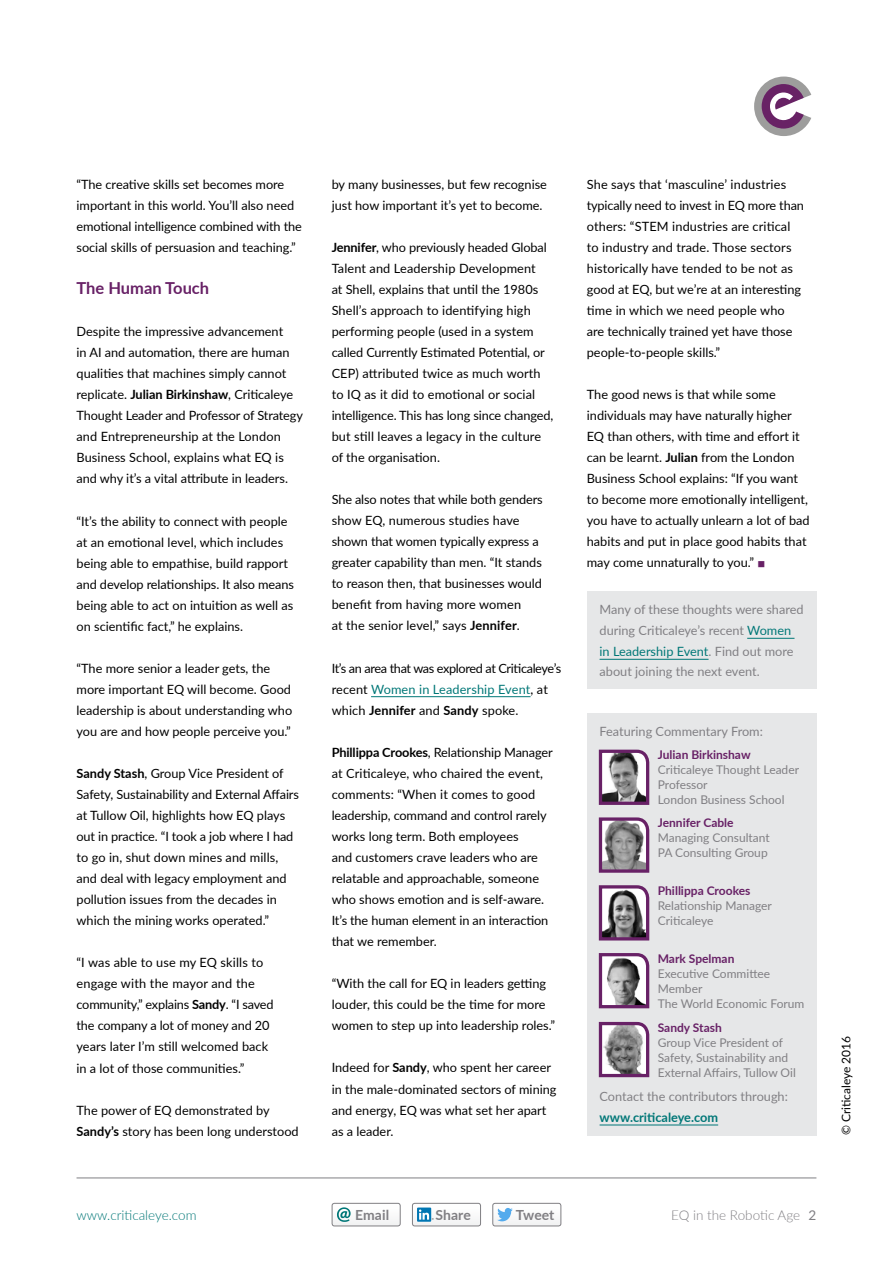
<style>
.page{position:relative;width:893px;height:1263px;background:#fff}
.page>*{position:absolute;margin:0;border:0;box-sizing:border-box;transform-origin:0 0}
.t1{font:700 16.5px "Lato";color:#682166}
.t2{font:700 13.95px "Lato";letter-spacing:.005em;color:#807f83}
.t3{font:300 13.5px "Lato";color:#077}
.t4{font:300 13.5px "Lato";color:#807f83}
.t5{font:12.75px/21px "Lato";color:#000}
.t6{font:12.75px/21px "Lato";color:#807f83}
.t7{font:700 12.75px "Lato";color:#077}
.t8{font:12px/15px "Lato";color:#807f83}
.t9{font:700 12px "Lato";color:#682166}
.t10{font:12px "Lato";color:#000}
.s1{font-weight:700}
.s2{color:#077}
.s3{color:#682166}
.s4{font-weight:400}
</style>
<div class="page">
<hr style="left:371px;top:696px;width:160px;height:1px;background:#077">
<div style="left:587px;top:591px;width:229px;height:97px;background:#e6e7e8"></div>
<hr style="left:747px;top:638px;width:47px;height:1px;background:#077">
<hr style="left:600px;top:659px;width:108px;height:1px;background:#077">
<div style="left:587px;top:713px;width:229px;height:422px;background:#e6e7e8"></div>
<svg style="left:598px;top:749px;width:52px;height:56px;background:#9a8b9a"></svg>
<hr style="left:600px;top:1124px;width:118px;height:1px;background:#077">
<svg style="left:598px;top:817px;width:52px;height:56px;background:#938493"></svg>
<svg style="left:598px;top:953px;width:52px;height:56px;background:#a394a3"></svg>
<svg style="left:598px;top:1021px;width:52px;height:57px;background:#9e8f9e"></svg>
<svg style="left:598px;top:885px;width:52px;height:56px;background:#8d7d8c"></svg>
<div style="left:412px;top:1203px;width:69px;height:23px;background:#f9fafa;border-radius:2px"></div>
<div style="left:412px;top:1203px;width:69px;height:23px;border:1px solid #807f83;border-radius:2px"></div>
<div style="left:417px;top:1207px;width:14px;height:15px;background:#0076b3"></div>
<svg style="left:419px;top:1209px;width:15px;height:11px"></svg>
<div style="left:493px;top:1203px;width:68px;height:23px;background:#f9fafa;border-radius:2px"></div>
<div style="left:492px;top:1203px;width:69px;height:23px;border:1px solid #807f83;border-radius:2px"></div>
<svg style="left:497px;top:1208px;width:16px;height:13px"></svg>
<div style="left:332px;top:1203px;width:69px;height:23px;background:#f9fafa;border-radius:2px"></div>
<div style="left:332px;top:1203px;width:69px;height:23px;border:1px solid #807f83;border-radius:2px"></div>
<svg style="left:337px;top:1207px;width:14px;height:15px"></svg>
<hr style="left:77px;top:1177px;width:739px;height:1px;background:#807f83">
<svg style="left:754px;top:77px;width:57px;height:59px"></svg>
<p class="t5" style="left:77px;top:173px;width:227px">“The creative skills set becomes more important in this world. You’ll also need emotional intelligence combined with the social skills of persuasion and teaching.”</p>
<p class="t1" style="left:77px;top:276px;width:134px">The Human Touch</p>
<p class="t5" style="left:77px;top:321px;width:228px">Despite the impressive advancement<br>in AI and automation, there are human qualities that machines simply cannot replicate. <span class="s1">Julian Birkinshaw</span>, Criticaleye Thought Leader and Professor of Strategy and Entrepreneurship at the London Business School, explains what EQ is and why it’s a vital attribute in leaders.</p>
<p class="t5" style="left:77px;top:510px;width:219px">“It’s the ability to connect with people at an emotional level, which includes being able to empathise, build rapport and develop relationships. It also means being able to act on intuition as well as on scientific fact,” he explains.</p>
<p class="t5" style="left:77px;top:657px;width:217px">“The more senior a leader gets, the more important EQ will become. Good leadership is about understanding who you are and how people perceive you.”</p>
<p class="t5" style="left:77px;top:762px;width:224px"><span class="s1">Sandy Stash</span>, Group Vice President of Safety, Sustainability and External Affairs at Tullow Oil, highlights how EQ plays out in practice. “I took a job where I had to go in, shut down mines and mills, and deal with legacy employment and pollution issues from the decades in which the mining works operated.”</p>
<p class="t5" style="left:77px;top:952px;width:199px">“I was able to use my EQ skills to engage with the mayor and the community,” explains <span class="s1">Sandy</span>. “I saved the company a lot of money and 20 years later I’m still welcomed back in a lot of those communities.”</p>
<p class="t5" style="left:77px;top:1099px;width:224px">The power of EQ demonstrated by<br><span class="s1">Sandy’s</span> story has been long understood</p>
<p class="t5" style="left:332px;top:173px;width:217px">by many businesses, but few recognise just how important it’s yet to become.</p>
<p class="t5" style="left:332px;top:236px;width:223px"><span class="s1">Jennifer</span>, who previously headed Global Talent and Leadership Development<br>at Shell, explains that until the 1980s Shell’s approach to identifying high performing people (used in a system called Currently Estimated Potential, or CEP) attributed twice as much worth to IQ as it did to emotional or social intelligence. This has long since changed, but still leaves a legacy in the culture of the organisation.</p>
<p class="t5" style="left:332px;top:489px;width:213px">She also notes that while both genders show EQ, numerous studies have shown that women typically express a greater capability than men. “It stands to reason then, that businesses would benefit from having more women<br>at the senior level,” says <span class="s1">Jennifer</span>.</p>
<p class="t5" style="left:332px;top:657px;width:231px">It’s an area that was explored at Criticaleye’s recent <span class="s2">Women in Leadership Event</span>, at which <span class="s1">Jennifer</span> and <span class="s1">Sandy</span> spoke.</p>
<p class="t5" style="left:332px;top:741px;width:223px"><span class="s1">Phillippa Crookes</span>, Relationship Manager at Criticaleye, who chaired the event, comments: “When it comes to good leadership, command and control rarely works long term. Both employees<br>and customers crave leaders who are relatable and approachable, someone who shows emotion and is self-aware.<br>It’s the human element in an interaction that we remember.</p>
<p class="t5" style="left:332px;top:972px;width:225px">“With the call for EQ in leaders getting louder, this could be the time for more women to step up into leadership roles.”</p>
<p class="t5" style="left:332px;top:1057px;width:226px">Indeed for <span class="s1">Sandy</span>, who spent her career in the male-dominated sectors of mining and energy, EQ was what set her apart as a leader.</p>
<p class="t5" style="left:587px;top:173px;width:219px">She says that ‘masculine’ industries typically need to invest in EQ more than others: “STEM industries are critical to industry and trade. Those sectors historically have tended to be not as good at EQ, but we’re at an interesting time in which we need people who are technically trained yet have those people-to-people skills.”</p>
<p class="t5" style="left:587px;top:383px;width:224px">The good news is that while some individuals may have naturally higher EQ than others, with time and effort it can be learnt. <span class="s1">Julian</span> from the London Business School explains: “If you want to become more emotionally intelligent, you have to actually unlearn a lot of bad habits and put in place good habits that may come unnaturally to you.” <span class="s3">■</span></p>
<p class="t6" style="left:600px;top:599px;width:205px">Many of these thoughts were shared during Criticaleye’s recent <span class="s2">Women in Leadership Event</span>. Find out more</p>
<p class="t6" style="left:600px;top:660px;width:162px">about joining the next event.</p>
<p class="t6" style="left:600px;top:720px;width:165px">Featuring Commentary From:</p>
<p class="t9" style="left:658px;top:746px;width:94px">Julian Birkinshaw</p>
<p class="t8" style="left:658px;top:762px;width:143px">Criticaleye Thought Leader<br>Professor<br>London Business School</p>
<p class="t9" style="left:658px;top:814px;width:77px">Jennifer Cable</p>
<p class="t8" style="left:658px;top:830px;width:114px">Managing Consultant<br>PA Consulting Group</p>
<p class="t9" style="left:658px;top:882px;width:94px">Phillippa Crookes</p>
<p class="t8" style="left:658px;top:897px;width:116px">Relationship Manager<br>Criticaleye</p>
<p class="t9" style="left:658px;top:949px;width:78px">Mark Spelman</p>
<p class="t8" style="left:658px;top:965px;width:148px">Executive Committee<br>Member<br>The World Economic Forum</p>
<p class="t9" style="left:658px;top:1018px;width:66px">Sandy Stash</p>
<p class="t8" style="left:658px;top:1034px;width:140px">Group Vice President of<br>Safety, Sustainability and<br>External Affairs, Tullow Oil</p>
<p class="t6" style="left:600px;top:1085px;width:190px">Contact the contributors through:</p>
<p class="t7" style="left:600px;top:1108px;width:120px">www.criticaleye.com</p>
<p class="t10" style="left:837px;top:1135px;width:101px;rotate:-90deg">© Criticaleye 2016</p>
<p class="t3" style="left:77px;top:1206px;width:122px">www.criticaleye.com</p>
<p class="t2" style="left:355px;top:1205px;width:35px">Email</p>
<p class="t2" style="left:436px;top:1205px;width:37px">Share</p>
<p class="t2" style="left:516px;top:1205px;width:40px">Tweet</p>
<p class="t4" style="left:671px;top:1206px;width:147px">EQ in the Robotic Age <span class="s4">2</span></p>
</div>
